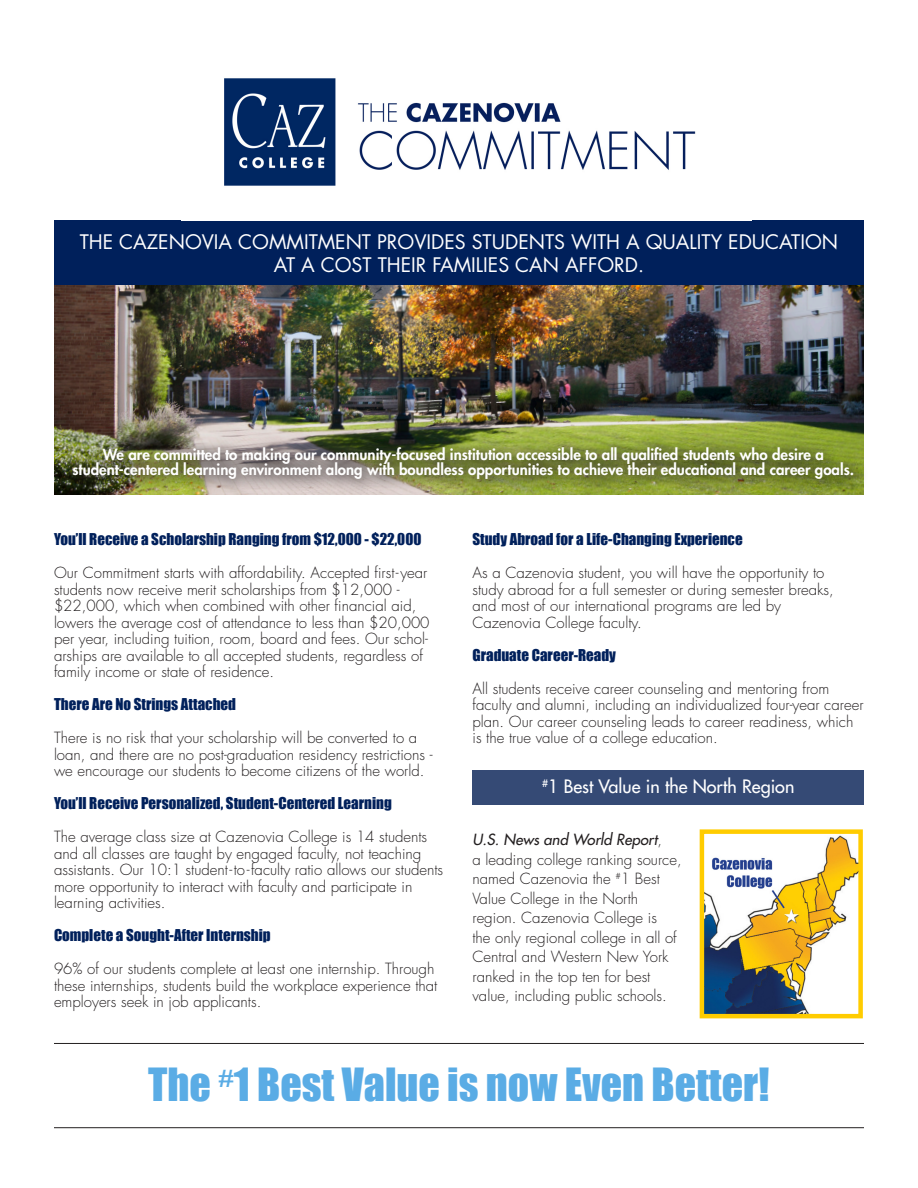
<style>
.page{position:relative;width:918px;height:1188px;background:#fff}
.page>*{position:absolute;margin:0;border:0;box-sizing:border-box;transform-origin:0 0}
.t1{font:42px "Impact";color:#5aace5}
.t2{font:19.5px "Futura Std";color:#fff}
.heads{font:500 18px "Futura Std";color:#fff}
.t3{font:300 15px/16.5px "Futura Std";color:#231f20}
.heads-2{font:15px "Impact";color:#00205b}
.t4{font:800 15px "Futura Std";color:#fff}
.t5{font:italic 500 15px "Futura Std";color:#231f20}
.s1{font-weight:300;font-style:normal}
</style>
<div class="page">
<img style="left:54px;top:284px;width:810px;height:211px">
<div style="left:54px;top:220px;width:810px;height:64px;background:#00205b"></div>
<img style="left:224px;top:78px;width:472px;height:108px">
<div style="left:62px;top:436px;width:807px;height:59px;background:#231f20;opacity:.75"></div>
<hr style="left:54px;top:1043px;width:810px;height:1px;background:#231f20">
<hr style="left:54px;top:1127px;width:810px;height:1px;background:#231f20">
<div style="left:472px;top:770px;width:392px;height:34px;background:#354a75"></div>
<img style="left:705px;top:835px;width:153px;height:178px">
<div style="left:700px;top:829px;width:163px;height:189px;border:4px solid #fc0"></div>
<p class="t2" style="left:80px;top:229px;width:760px">THE CAZENOVIA COMMITMENT PROVIDES STUDENTS WITH A QUALITY EDUCATION</p>
<p class="t2" style="left:274px;top:252px;width:372px">AT A COST THEIR FAMILIES CAN AFFORD.</p>
<p class="t4" style="left:103px;top:445px;width:723px">We are committed to making our community-focused institution accessible to all qualified students who desire a</p>
<p class="t4" style="left:72px;top:460px;width:783px">student-centered learning environment along with boundless opportunities to achieve their educational and career goals.</p>
<p class="heads-2" style="left:54px;top:528px;width:369px">You’ll Receive a Scholarship Ranging from $12,000 - $22,000</p>
<p class="t3" style="left:54px;top:565px;width:377px">Our Commitment starts with affordability. Accepted first-year students now receive merit scholarships from $12,000 - $22,000, which when combined with other financial aid, lowers the average cost of attendance to less than $20,000 per year, including tuition, room, board and fees. Our schol&shy;arships are available to all accepted students, regardless of family income or state of residence.</p>
<p class="heads-2" style="left:54px;top:693px;width:184px">There Are No Strings Attached</p>
<p class="t3" style="left:54px;top:730px;width:380px">There is no risk that your scholarship will be converted to a loan, and there are no post-graduation residency restrictions - we encourage our students to become citizens of the world.</p>
<p class="heads-2" style="left:54px;top:792px;width:339px">You’ll Receive Personalized, Student-Centered Learning</p>
<p class="t3" style="left:54px;top:829px;width:391px">The average class size at Cazenovia College is 14 students and all classes are taught by engaged faculty, not teaching assistants. Our 10:1 student-to-faculty ratio allows our students more opportunity to interact with faculty and participate in learning activities.</p>
<p class="heads-2" style="left:54px;top:924px;width:218px">Complete a Sought-After Internship</p>
<p class="t3" style="left:54px;top:961px;width:385px">96% of our students complete at least one internship. Through these internships, students build the workplace experience that employers seek in job applicants.</p>
<p class="heads-2" style="left:472px;top:528px;width:272px">Study Abroad for a Life-Changing Experience</p>
<p class="t3" style="left:472px;top:565px;width:353px">As a Cazenovia student, you will have the opportunity to</p>
<p class="t3" style="left:472px;top:582px;width:363px">study abroad for a full semester or during semester breaks,</p>
<p class="t3" style="left:472px;top:598px;width:310px">and most of our international programs are led by</p>
<p class="t3" style="left:472px;top:615px;width:171px">Cazenovia College faculty.</p>
<p class="heads-2" style="left:472px;top:643px;width:145px">Graduate Career-Ready</p>
<p class="t3" style="left:472px;top:681px;width:393px">All students receive career counseling and mentoring from faculty and alumni, including an individualized four-year career plan. Our career counseling leads to career readiness, which is the true value of a college education.</p>
<p class="heads" style="left:542px;top:775px;width:254px"><sup>#</sup>1 Best Value in the North Region</p>
<p class="t5" style="left:472px;top:830px;width:191px">U.S. News and World Report<span class="s1">,</span></p>
<p class="t3" style="left:472px;top:850px;width:211px;line-height:19.5px">a leading college ranking source, named Cazenovia the <sup>#</sup>1 Best</p>
<p class="t3" style="left:472px;top:889px;width:206px;line-height:19.5px">Value College in the North region. Cazenovia College is the only regional college in all of<br>Central and Western New York ranked in the top ten for best</p>
<p class="t3" style="left:472px;top:988px;width:196px">value, including public schools.</p>
<p class="t1" style="left:148px;top:1052px;width:623px">The <sup>#</sup>1 Best Value is now Even Better!</p>
</div>
